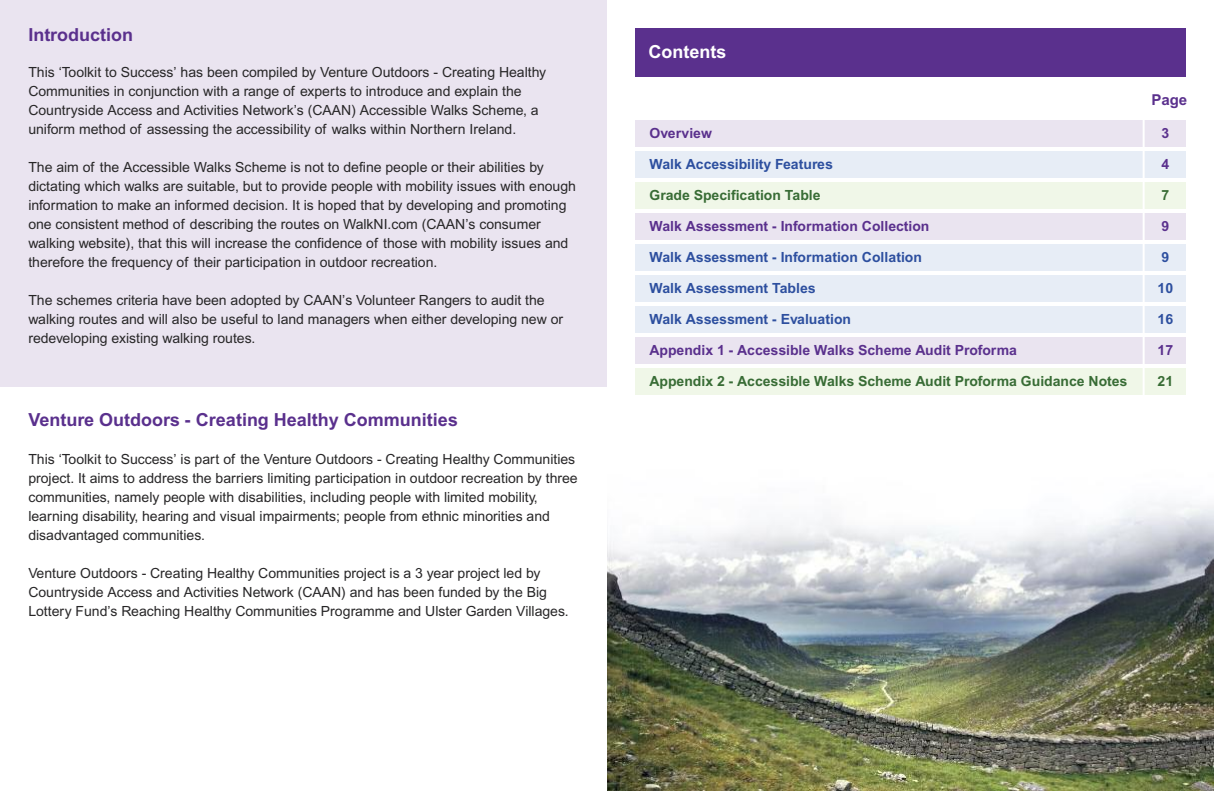
<style>
.page{position:relative;width:1214px;height:791px;background:#fff}
.page>*{position:absolute;margin:0;border:0;box-sizing:border-box;transform-origin:0 0}
.t1{font:700 18px "Arial";color:#5a308d}
.t2{font:700 18px "Arial";color:#fff}
.t3{font:700 15px "Arial";color:#5a308d}
.t4{font:14px/19px "Arial";color:#272627}
.t5{font:700 14px "Arial";color:#2d4f9f}
.t6{font:700 14px "Arial";color:#5a308d}
.t7{font:700 14px "Arial";color:#386c35}
</style>
<div class="page">
<div style="left:635px;top:28px;width:550px;height:49px;background:#5a308d"></div>
<div style="left:0;top:0;width:607px;height:387px;background:#eae4f0"></div>
<div style="left:635px;top:120px;width:550px;height:26px;background:#eae4f0"></div>
<div style="left:635px;top:151px;width:550px;height:26px;background:#e7edf6"></div>
<div style="left:635px;top:182px;width:550px;height:26px;background:#f0f7e8"></div>
<div style="left:635px;top:213px;width:550px;height:26px;background:#eae4f0"></div>
<div style="left:635px;top:244px;width:550px;height:26px;background:#e7edf6"></div>
<div style="left:635px;top:275px;width:550px;height:26px;background:#e7edf6"></div>
<div style="left:635px;top:306px;width:550px;height:26px;background:#e7edf6"></div>
<div style="left:635px;top:337px;width:550px;height:26px;background:#eae4f0"></div>
<img style="left:607px;top:502px;width:606px;height:288px">
<div style="left:635px;top:368px;width:550px;height:26px;background:#f0f7e8"></div>
<hr style="left:1142px;top:115px;width:2px;height:288px;background:#fff">
<p class="t1" style="left:28px;top:28px;width:106px">Introduction</p>
<p class="t4" style="left:28px;top:64px;width:519px">This ‘Toolkit to Success’ has been compiled by Venture Outdoors - Creating Healthy Communities in conjunction with a range of experts to introduce and explain the Countryside Access and Activities Network’s (CAAN) Accessible Walks Scheme, a uniform method of assessing the accessibility of walks within Northern Ireland.</p>
<p class="t4" style="left:28px;top:159px;width:549px">The aim of the Accessible Walks Scheme is not to define people or their abilities by dictating which walks are suitable, but to provide people with mobility issues with enough information to make an informed decision. It is hoped that by developing and promoting one consistent method of describing the routes on WalkNI.com (CAAN’s consumer walking website), that this will increase the confidence of those with mobility issues and therefore the frequency of their participation in outdoor recreation.</p>
<p class="t4" style="left:28px;top:292px;width:536px">The schemes criteria have been adopted by CAAN’s Volunteer Rangers to audit the walking routes and will also be useful to land managers when either developing new or redeveloping existing walking routes.</p>
<p class="t1" style="left:28px;top:413px;width:431px">Venture Outdoors - Creating Healthy Communities</p>
<p class="t4" style="left:28px;top:451px;width:551px">This ‘Toolkit to Success’ is part of the Venture Outdoors - Creating Healthy Communities project. It aims to address the barriers limiting participation in outdoor recreation by three communities, namely people with disabilities, including people with limited mobility, learning disability, hearing and visual impairments; people from ethnic minorities and disadvantaged communities.</p>
<p class="t4" style="left:28px;top:565px;width:541px">Venture Outdoors - Creating Healthy Communities project is a 3 year project led by<br>Countryside Access and Activities Network (CAAN) and has been funded by the Big<br>Lottery Fund’s Reaching Healthy Communities Programme and Ulster Garden Villages.</p>
<p class="t2" style="left:648px;top:45px;width:79px">Contents</p>
<p class="t6" style="left:649px;top:128px;width:64px">Overview</p>
<p class="t5" style="left:649px;top:159px;width:185px">Walk Accessibility Features</p>
<p class="t7" style="left:649px;top:190px;width:172px">Grade Specification Table</p>
<p class="t6" style="left:649px;top:221px;width:281px">Walk Assessment - Information Collection</p>
<p class="t5" style="left:649px;top:252px;width:274px">Walk Assessment - Information Collation</p>
<p class="t5" style="left:649px;top:283px;width:167px">Walk Assessment Tables</p>
<p class="t5" style="left:649px;top:314px;width:203px">Walk Assessment - Evaluation</p>
<p class="t6" style="left:649px;top:345px;width:369px">Appendix 1 - Accessible Walks Scheme Audit Proforma</p>
<p class="t7" style="left:649px;top:376px;width:479px">Appendix 2 - Accessible Walks Scheme Audit Proforma Guidance Notes</p>
<p class="t3" style="left:1151px;top:94px;width:37px">Page</p>
<p class="t6" style="left:1161px;top:128px;width:9px">3</p>
<p class="t6" style="left:1161px;top:159px;width:9px">4</p>
<p class="t7" style="left:1161px;top:190px;width:9px">7</p>
<p class="t6" style="left:1161px;top:221px;width:9px">9</p>
<p class="t5" style="left:1161px;top:252px;width:9px">9</p>
<p class="t5" style="left:1157px;top:283px;width:17px">10</p>
<p class="t5" style="left:1157px;top:314px;width:17px">16</p>
<p class="t6" style="left:1157px;top:345px;width:17px">17</p>
<p class="t7" style="left:1157px;top:376px;width:17px">21</p>
</div>
